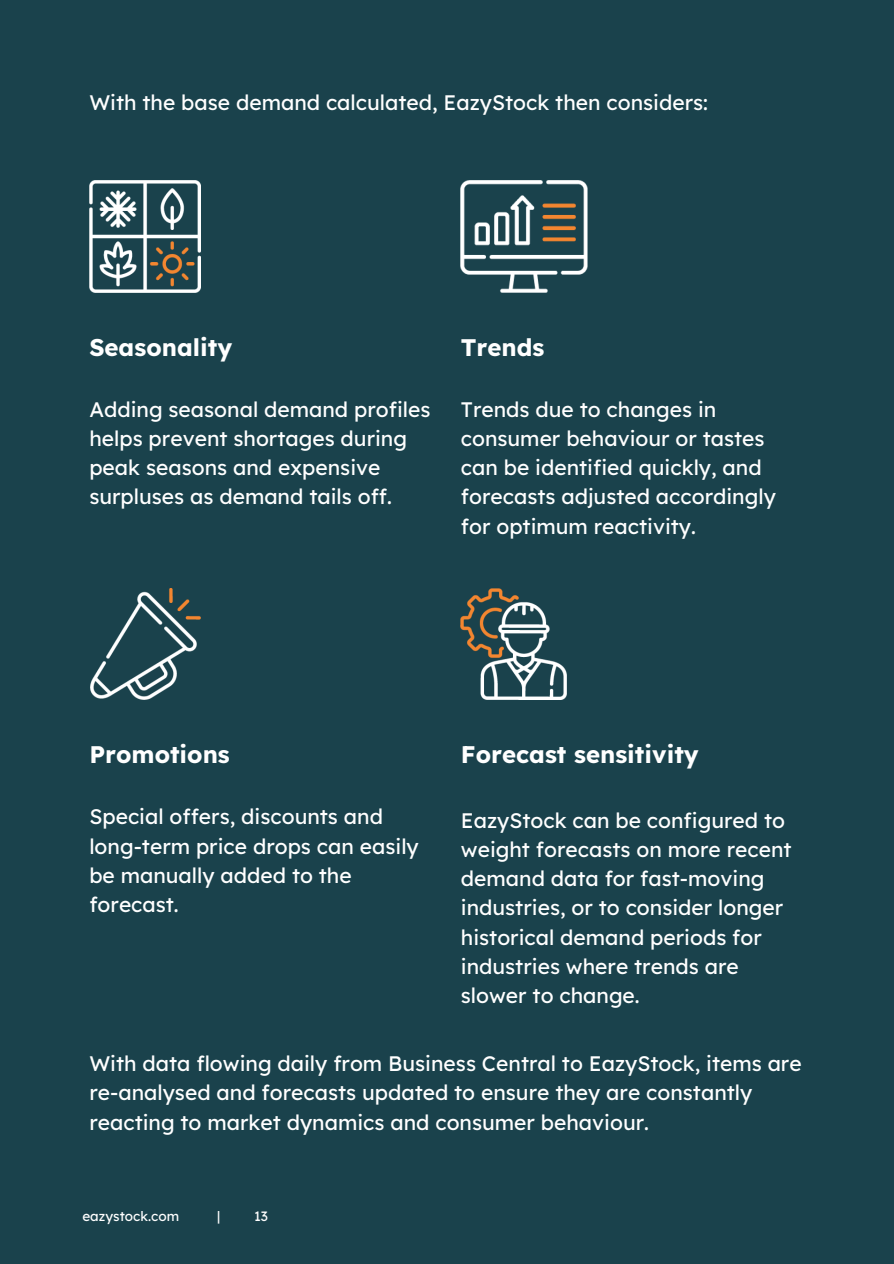
<style>
.page{position:relative;width:894px;height:1264px;background:#fff}
.page>*{position:absolute;margin:0;border:0;box-sizing:border-box;transform-origin:0 0}
.t1{font:700 24px "Lexend";color:#fff}
.t2{font:21px/29.2px "Lexend";color:#fff}
.t3{font:13.5px "Lexend";color:#fff}
</style>
<div class="page">
<div style="left:0;top:0;width:893px;height:1263px;background:#1a424c"></div>
<img style="left:89px;top:181px;width:112px;height:111px">
<img style="left:461px;top:181px;width:126px;height:111px">
<img style="left:90px;top:588px;width:111px;height:111px">
<img style="left:461px;top:588px;width:105px;height:111px">
<h2 class="t2" style="left:89px;top:87px;width:620px">With the base demand calculated, EazyStock then considers:</h2>
<p class="t1" style="left:89px;top:332px;width:144px">Seasonality</p>
<h1 class="t2" style="left:89px;top:394px;width:342px">Adding seasonal demand profiles helps prevent shortages during peak seasons and expensive surpluses as demand tails off.</h1>
<p class="t1" style="left:461px;top:332px;width:85px">Trends</p>
<h1 class="t2" style="left:461px;top:394px;width:316px">Trends due to changes in consumer behaviour or tastes can be identified quickly, and forecasts adjusted accordingly for optimum reactivity.</h1>
<h2 class="t1" style="left:89px;top:739px;width:142px">Promotions</h2>
<h1 class="t2" style="left:89px;top:801px;width:331px">Special offers, discounts and long-term price drops can easily be manually added to the forecast.</h1>
<h2 class="t1" style="left:461px;top:739px;width:239px">Forecast sensitivity</h2>
<h2 class="t2" style="left:461px;top:805px;width:332px">EazyStock can be configured to weight forecasts on more recent demand data for fast-moving industries, or to consider longer historical demand periods for industries where trends are slower to change.</h2>
<p class="t2" style="left:89px;top:1048px;width:713px">With data flowing daily from Business Central to EazyStock, items are re-analysed and forecasts updated to ensure they are constantly reacting to market dynamics and consumer behaviour.</p>
<h1 class="t3" style="left:82px;top:1206px;width:98px">eazystock.com</h1>
<h1 class="t3" style="left:217px;top:1206px;width:5px">|</h1>
<h1 class="t3" style="left:254px;top:1206px;width:15px">13</h1>
</div>
